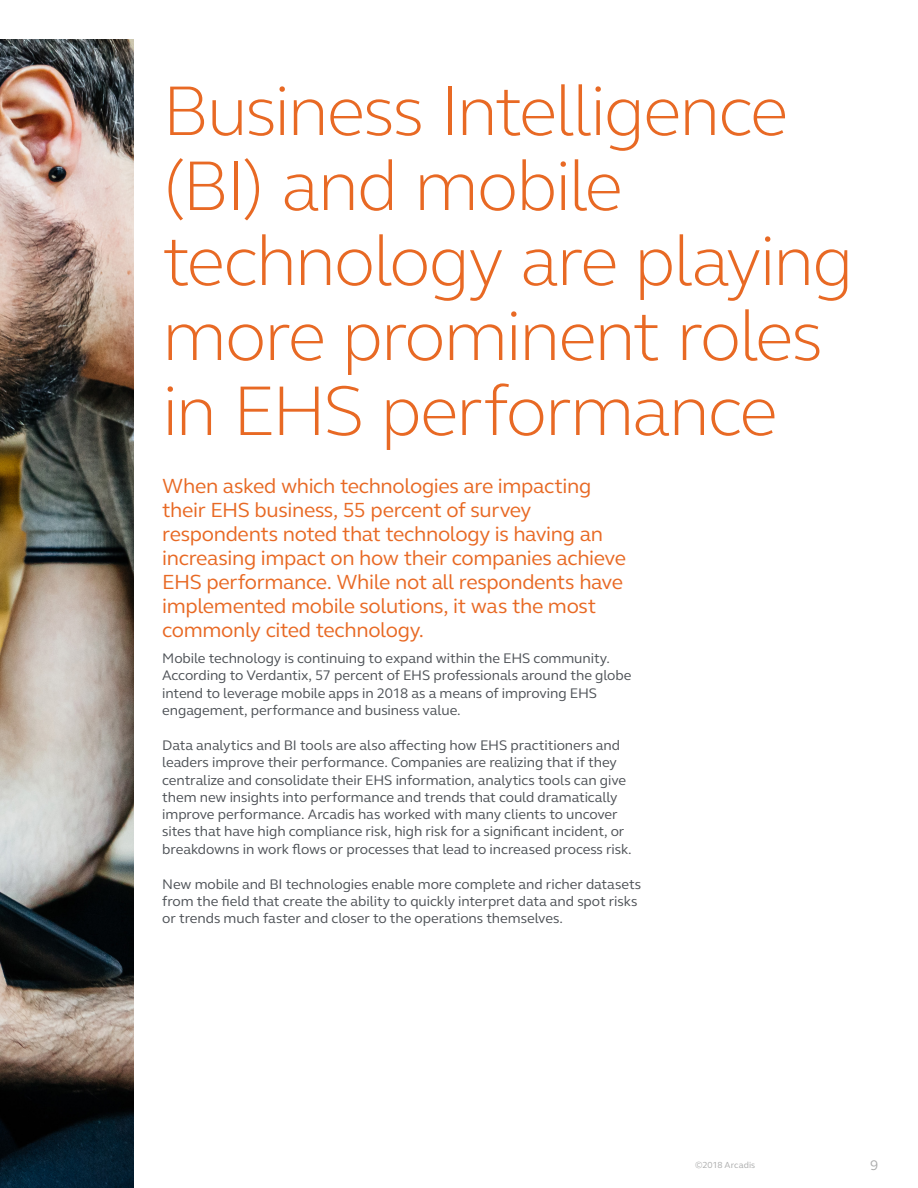
<style>
.page{position:relative;width:918px;height:1188px;background:#fff}
.page>*{position:absolute;margin:0;border:0;box-sizing:border-box;transform-origin:0 0}
.Large_Headline_48_50{font:300 72px/75px "FS Elliot Pro";letter-spacing:-.03em;color:#e86924}
.Subhead_14_16_Senten{font:21px/24px "FS Elliot Pro";letter-spacing:-.02em;color:#e86924}
.Body_9_5_11_5{font:14.25px/17.2px "FS Elliot Pro";letter-spacing:-.005em;color:#4d5156}
.t1{font:14.25px "FS Elliot Pro";color:#aaabab}
.t2{font:9px "FS Elliot Pro";letter-spacing:.005em;color:#aaabab}
</style>
<div class="page">
<img style="left:0;top:40px;width:134px;height:1148px">
<p class="Large_Headline_48_50" style="left:162px;top:71px;width:693px">Business Intelligence (BI) and mobile technology are playing more prominent roles in EHS performance</p>
<p class="Subhead_14_16_Senten" style="left:162px;top:473px;width:465px">When asked which technologies are impacting their EHS business, 55 percent of survey respondents noted that technology is having an increasing impact on how their companies achieve EHS performance. While not all respondents have implemented mobile solutions, it was the most commonly cited technology.</p>
<p class="Body_9_5_11_5" style="left:162px;top:649px;width:471px">Mobile technology is continuing to expand within the EHS community.<br>According to Verdantix, 57 percent of EHS professionals around the globe intend to leverage mobile apps in 2018 as a means of improving EHS engagement, performance and business value.</p>
<p class="Body_9_5_11_5" style="left:162px;top:736px;width:471px">Data analytics and BI tools are also affecting how EHS practitioners and leaders improve their performance. Companies are realizing that if they centralize and consolidate their EHS information, analytics tools can give them new insights into performance and trends that could dramatically improve performance. Arcadis has worked with many clients to uncover sites that have high compliance risk, high risk for a significant incident, or breakdowns in work flows or processes that lead to increased process risk.</p>
<p class="Body_9_5_11_5" style="left:162px;top:875px;width:480px">New mobile and BI technologies enable more complete and richer datasets from the field that create the ability to quickly interpret data and spot risks or trends much faster and closer to the operations themselves.</p>
<p class="t2" style="left:695px;top:1159px;width:62px">©2018 Arcadis</p>
<p class="t1" style="left:870px;top:1155px;width:10px">9</p>
</div>
